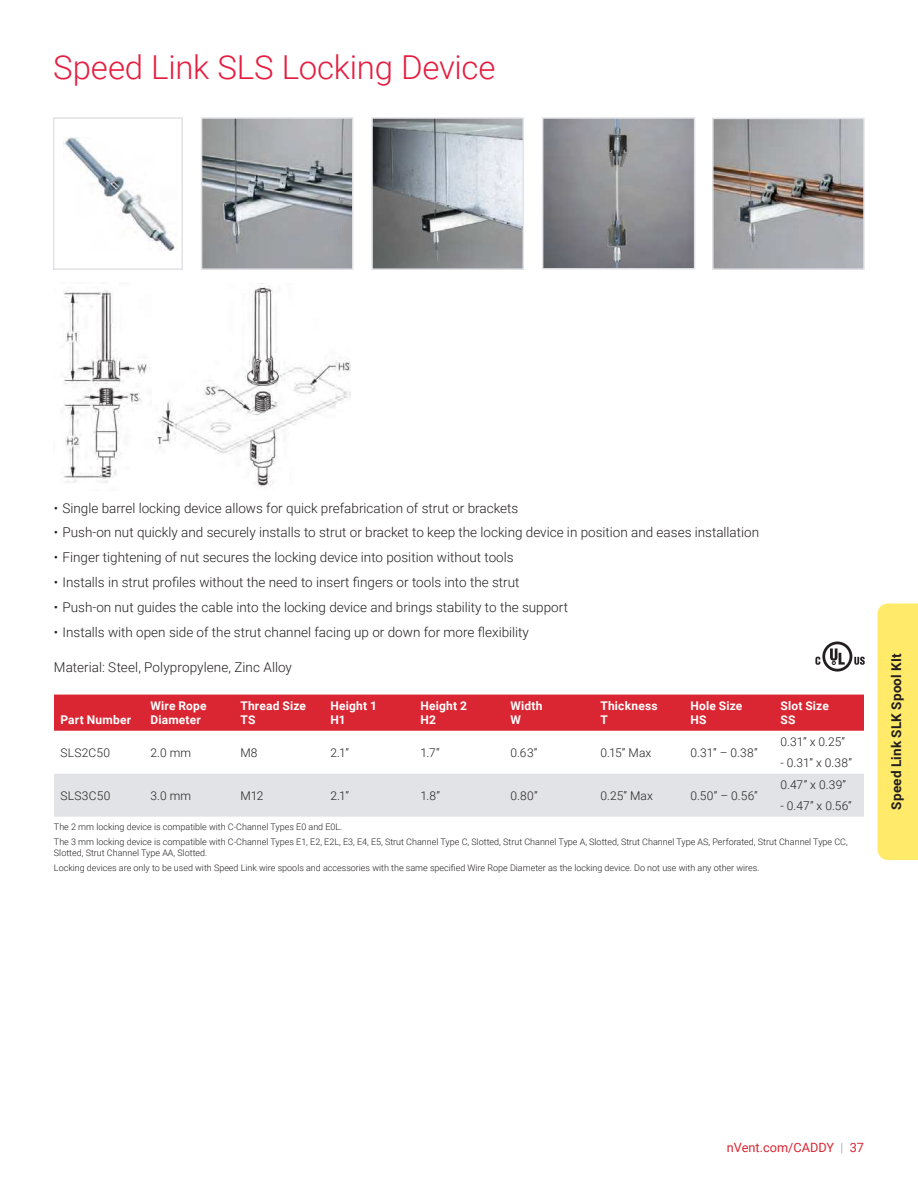
<style>
.page{position:relative;width:918px;height:1188px;background:#fff}
.page>*{position:absolute;margin:0;border:0;box-sizing:border-box;transform-origin:0 0}
.t1{font:300 33px "Roboto";letter-spacing:-.005em;color:#e51e40}
.t2{font:300 13.5px "Roboto";color:#231f20}
.t3{font:700 13.5px "Roboto";letter-spacing:.015em;color:#231f20}
.t4{font:12.75px "Roboto";color:#da2632}
.t5{font:300 12px "Roboto";letter-spacing:.02em;color:#231f20}
.t6{font:700 12px/14.4px "Roboto";letter-spacing:.015em;color:#fff}
.t7{font:300 9px/15px "Roboto";color:#231f20}
.s1{font-weight:300;color:#90969e}
</style>
<div class="page">
<svg style="left:815px;top:642px;width:50px;height:30px"></svg>
<div style="left:54px;top:695px;width:810px;height:36px;background:#da2632"></div>
<div style="left:54px;top:774px;width:810px;height:43px;background:#e1e3e6"></div>
<img style="left:63px;top:283px;width:288px;height:204px">
<img style="left:64px;top:137px;width:113px;height:113px">
<div style="left:53px;top:117px;width:130px;height:153px;border:1px solid #e1e3e6"></div>
<img style="left:203px;top:119px;width:149px;height:149px">
<div style="left:201px;top:117px;width:153px;height:153px;border:1px solid #e1e3e6"></div>
<img style="left:373px;top:119px;width:149px;height:149px">
<div style="left:371px;top:117px;width:153px;height:153px;border:1px solid #e1e3e6"></div>
<img style="left:544px;top:119px;width:149px;height:149px">
<div style="left:542px;top:117px;width:153px;height:153px;border:1px solid #e1e3e6"></div>
<img style="left:714px;top:120px;width:149px;height:148px">
<div style="left:712px;top:118px;width:153px;height:152px;border:1px solid #e1e3e6"></div>
<div style="left:877px;top:603px;width:41px;height:257px;background:#ffeb69"></div>
<h1 class="t1" style="left:53px;top:52px;width:444px">Speed Link SLS Locking Device</h1>
<p class="t2" style="left:54px;top:502px;width:466px">• Single barrel locking device allows for quick prefabrication of strut or brackets</p>
<p class="t2" style="left:54px;top:527px;width:707px">• Push-on nut quickly and securely installs to strut or bracket to keep the locking device in position and eases installation</p>
<p class="t2" style="left:54px;top:551px;width:461px">• Finger tightening of nut secures the locking device into position without tools</p>
<p class="t2" style="left:54px;top:576px;width:467px">• Installs in strut profiles without the need to insert fingers or tools into the strut</p>
<p class="t2" style="left:54px;top:601px;width:516px">• Push-on nut guides the cable into the locking device and brings stability to the support</p>
<p class="t2" style="left:54px;top:626px;width:477px">• Installs with open side of the strut channel facing up or down for more flexibility</p>
<p class="t2" style="left:54px;top:661px;width:240px">Material: Steel, Polypropylene, Zinc Alloy</p>
<p class="t6" style="left:60px;top:714px;width:72px">Part Number</p>
<p class="t6" style="left:150px;top:699px;width:58px">Wire Rope<br>Diameter</p>
<p class="t6" style="left:240px;top:699px;width:67px">Thread Size<br>TS</p>
<p class="t6" style="left:330px;top:699px;width:48px">Height 1<br>H1</p>
<p class="t6" style="left:420px;top:699px;width:48px">Height 2<br>H2</p>
<p class="t6" style="left:510px;top:699px;width:34px">Width<br>W</p>
<p class="t6" style="left:600px;top:699px;width:59px">Thickness<br>T</p>
<p class="t6" style="left:690px;top:699px;width:53px">Hole Size<br>HS</p>
<p class="t6" style="left:780px;top:699px;width:50px">Slot Size<br>SS</p>
<p class="t5" style="left:60px;top:744px;width:51px">SLS2C50</p>
<p class="t5" style="left:150px;top:744px;width:42px">2.0 mm</p>
<p class="t5" style="left:240px;top:744px;width:19px">M8</p>
<p class="t5" style="left:330px;top:744px;width:20px">2.1”</p>
<p class="t5" style="left:420px;top:744px;width:21px">1.7”</p>
<p class="t5" style="left:510px;top:744px;width:29px">0.63”</p>
<p class="t5" style="left:600px;top:744px;width:53px">0.15” Max</p>
<p class="t5" style="left:690px;top:744px;width:69px">0.31” – 0.38”</p>
<p class="t5" style="left:780px;top:733px;width:66px">0.31” x 0.25”</p>
<p class="t5" style="left:780px;top:755px;width:73px">- 0.31” x 0.38”</p>
<p class="t5" style="left:780px;top:776px;width:67px">0.47” x 0.39”</p>
<p class="t5" style="left:780px;top:798px;width:73px">- 0.47” x 0.56”</p>
<p class="t7" style="left:54px;top:819px;width:795px">The 2 mm locking device is compatible with C-Channel Types E0 and E0L.<br>The 3 mm locking device is compatible with C-Channel Types E1, E2, E2L, E3, E4, E5, Strut Channel Type C, Slotted, Strut Channel Type A, Slotted, Strut Channel Type AS, Perforated, Strut Channel Type CC,</p>
<p class="t7" style="left:54px;top:846px;width:707px">Slotted, Strut Channel Type AA, Slotted.<br>Locking devices are only to be used with Speed Link wire spools and accessories with the same specified Wire Rope Diameter as the locking device. Do not use with any other wires.</p>
<p class="t5" style="left:60px;top:787px;width:51px">SLS3C50</p>
<p class="t5" style="left:150px;top:787px;width:42px">3.0 mm</p>
<p class="t5" style="left:240px;top:790px;width:25px">M12</p>
<p class="t5" style="left:330px;top:787px;width:20px">2.1”</p>
<p class="t5" style="left:420px;top:787px;width:21px">1.8”</p>
<p class="t5" style="left:510px;top:787px;width:29px">0.80”</p>
<p class="t5" style="left:600px;top:787px;width:54px">0.25” Max</p>
<p class="t5" style="left:690px;top:787px;width:69px">0.50” – 0.56”</p>
<p class="t3" style="left:890px;top:810px;width:158px;rotate:-90deg">Speed Link SLK Spool KIt</p>
<p class="t4" style="left:727px;top:1143px;width:139px">nVent.com/CADDY <span class="s1">|</span> 37</p>
</div>
